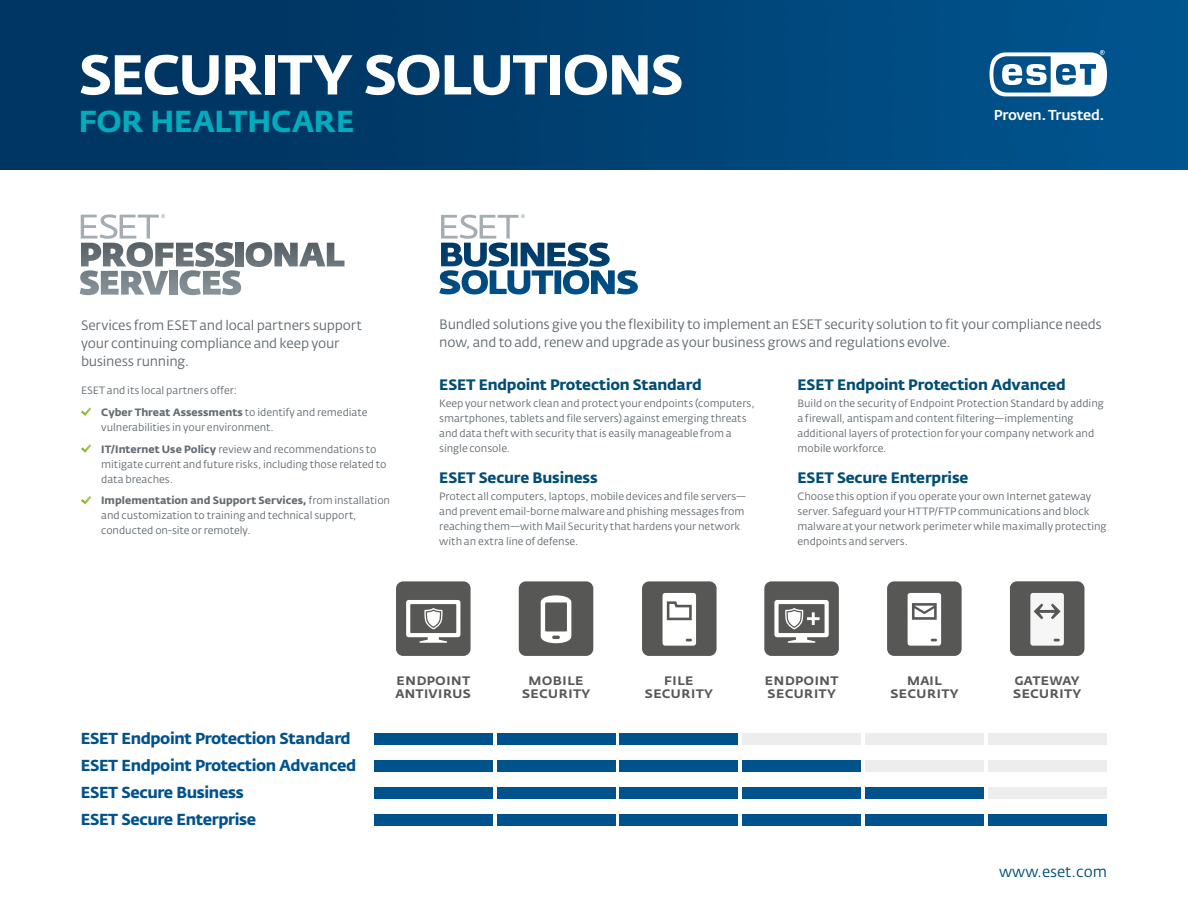
<style>
.page{position:relative;width:1188px;height:918px;background:#fff}
.page>*{position:absolute;margin:0;border:0;box-sizing:border-box;transform-origin:0 0}
.t1{font:700 55.5px "Fedra Sans Alt Pro";letter-spacing:-.03em;color:#fff}
.t2{font:700 30px "Fedra Sans Alt Pro";letter-spacing:-.015em;color:#00acbd}
.t3{font:700 15.75px "Fedra Sans Alt Pro";letter-spacing:-.025em;color:#00528d}
.t4{font:500 15.75px/13.2px "Fedra Sans Alt Pro";color:#575756;text-align:center}
.t5{font:700 15px "Fedra Sans Alt Pro";letter-spacing:-.015em;color:#004d76}
.t6{font:15px "Fedra Sans Alt Pro";color:#004d76}
.t7{font:500 14.25px "Fedra Sans Alt Pro";letter-spacing:-.02em;color:#fff}
.t8{font:13.5px/18px "Fedra Sans Alt Pro";letter-spacing:-.015em;color:#626b71}
.t9{font:10.5px/15px "Fedra Sans Alt Pro";letter-spacing:-.005em;color:#626b71}
.s1{font-weight:700}
</style>
<div class="page">
<img style="left:0;top:0;width:1188px;height:170px">
<svg style="left:990px;top:50px;width:117px;height:46px"></svg>
<div style="left:742px;top:734px;width:119px;height:11px;background:#ededed"></div>
<div style="left:865px;top:734px;width:119px;height:11px;background:#ededed"></div>
<div style="left:988px;top:734px;width:119px;height:11px;background:#ededed"></div>
<div style="left:497px;top:734px;width:118px;height:11px;background:#00528d"></div>
<div style="left:619px;top:734px;width:119px;height:11px;background:#00528d"></div>
<div style="left:374px;top:734px;width:119px;height:11px;background:#00528d"></div>
<div style="left:865px;top:760px;width:119px;height:12px;background:#ededed"></div>
<div style="left:988px;top:760px;width:119px;height:12px;background:#ededed"></div>
<div style="left:497px;top:760px;width:118px;height:12px;background:#00528d"></div>
<div style="left:619px;top:760px;width:119px;height:12px;background:#00528d"></div>
<div style="left:742px;top:760px;width:119px;height:12px;background:#00528d"></div>
<div style="left:374px;top:760px;width:119px;height:12px;background:#00528d"></div>
<div style="left:988px;top:787px;width:119px;height:12px;background:#ededed"></div>
<div style="left:497px;top:787px;width:118px;height:12px;background:#00528d"></div>
<div style="left:619px;top:787px;width:119px;height:12px;background:#00528d"></div>
<div style="left:742px;top:787px;width:119px;height:12px;background:#00528d"></div>
<div style="left:865px;top:787px;width:119px;height:12px;background:#00528d"></div>
<div style="left:374px;top:787px;width:119px;height:12px;background:#00528d"></div>
<div style="left:497px;top:814px;width:118px;height:12px;background:#00528d"></div>
<div style="left:374px;top:814px;width:119px;height:12px;background:#00528d"></div>
<div style="left:619px;top:814px;width:119px;height:12px;background:#00528d"></div>
<div style="left:742px;top:814px;width:119px;height:12px;background:#00528d"></div>
<div style="left:865px;top:814px;width:119px;height:12px;background:#00528d"></div>
<div style="left:988px;top:814px;width:119px;height:12px;background:#00528d"></div>
<div style="left:396px;top:581px;width:75px;height:75px;background:#575756;border-radius:7px"></div>
<svg style="left:406px;top:600px;width:54px;height:43px"></svg>
<div style="left:519px;top:581px;width:74px;height:75px;background:#575756;border-radius:7px"></div>
<svg style="left:541px;top:595px;width:30px;height:48px"></svg>
<div style="left:642px;top:581px;width:75px;height:75px;background:#575756;border-radius:7px"></div>
<div style="left:663px;top:593px;width:33px;height:53px;background:#fff;border-radius:3px"></div>
<svg style="left:667px;top:601px;width:25px;height:40px"></svg>
<div style="left:764px;top:581px;width:75px;height:75px;background:#575756;border-radius:7px"></div>
<svg style="left:774px;top:600px;width:55px;height:43px"></svg>
<div style="left:887px;top:581px;width:75px;height:75px;background:#575756;border-radius:7px"></div>
<div style="left:908px;top:593px;width:33px;height:53px;background:#fff;border-radius:3px"></div>
<svg style="left:912px;top:603px;width:25px;height:38px"></svg>
<svg style="left:1010px;top:581px;width:74px;height:75px"></svg>
<svg style="left:439px;top:214px;width:199px;height:80px"></svg>
<svg style="left:81px;top:407px;width:10px;height:9px"></svg>
<svg style="left:81px;top:444px;width:10px;height:9px"></svg>
<svg style="left:81px;top:496px;width:10px;height:8px"></svg>
<svg style="left:80px;top:214px;width:265px;height:81px"></svg>
<h1 class="t1" style="left:79px;top:40px;width:606px">SECURITY SOLUTIONS</h1>
<h2 class="t2" style="left:79px;top:103px;width:277px">FOR HEALTHCARE</h2>
<h3 class="t7" style="left:994px;top:106px;width:112px">Proven. Trusted.</h3>
<p class="t8" style="left:81px;top:316px;width:283px">Services from ESET and local partners support your continuing compliance and keep your business running.</p>
<p class="t9" style="left:101px;top:380px;width:268px;line-height:21.8px;text-indent:-20px">ESET and its local partners offer:<br><span class="s1">Cyber Threat Assessments</span> to identify and remediate</p>
<p class="t9" style="left:101px;top:416px;width:277px;line-height:21.8px">vulnerabilities in your environment.<br><span class="s1">IT/Internet Use Policy</span> review and recommendations to</p>
<p class="t9" style="left:101px;top:457px;width:287px">mitigate current and future risks, including those related to data breaches.</p>
<p class="t9" style="left:101px;top:493px;width:290px"><span class="s1">Implementation and Support Services,</span> from installation and customization to training and technical support, conducted on-site or remotely.</p>
<p class="t8" style="left:439px;top:316px;width:664px">Bundled solutions give you the flexibility to implement an ESET security solution to fit your compliance needs now, and to add, renew and upgrade as your business grows and regulations evolve.</p>
<h3 class="t5" style="left:439px;top:375px;width:264px">ESET Endpoint Protection Standard</h3>
<p class="t9" style="left:439px;top:396px;width:317px">Keep your network clean and protect your endpoints (computers, smartphones, tablets and file servers) against emerging threats and data theft with security that is easily manageable from a single console.</p>
<h3 class="t5" style="left:439px;top:469px;width:160px">ESET Secure Business</h3>
<p class="t9" style="left:439px;top:489px;width:308px">Protect all computers, laptops, mobile devices and file servers— and prevent email-borne malware and phishing messages from reaching them—with Mail Security that hardens your network with an extra line of defense.</p>
<h3 class="t5" style="left:798px;top:375px;width:270px">ESET Endpoint Protection Advanced</h3>
<p class="t9" style="left:798px;top:396px;width:308px">Build on the security of Endpoint Protection Standard by adding a firewall, antispam and content filtering—implementing additional layers of protection for your company network and mobile workforce.</p>
<h3 class="t5" style="left:798px;top:469px;width:172px">ESET Secure Enterprise</h3>
<p class="t9" style="left:798px;top:489px;width:311px">Choose this option if you operate your own Internet gateway server. Safeguard your HTTP/FTP communications and block malware at your network perimeter while maximally protecting endpoints and servers.</p>
<h3 class="t3" style="left:81px;top:729px;width:271px">ESET Endpoint Protection Standard</h3>
<h3 class="t3" style="left:81px;top:756px;width:277px">ESET Endpoint Protection Advanced</h3>
<h3 class="t3" style="left:81px;top:783px;width:165px">ESET Secure Business</h3>
<h3 class="t3" style="left:81px;top:810px;width:177px">ESET Secure Enterprise</h3>
<h3 class="t4" style="left:395px;top:673px;width:77px;text-align:left">endpoint antivirus</h3>
<h3 class="t4" style="left:765px;top:673px;width:75px;text-align:left">endpoint security</h3>
<h3 class="t4" style="left:890px;top:673px;width:70px">mail security</h3>
<h3 class="t4" style="left:1013px;top:673px;width:70px;text-align:left">gateway security</h3>
<h3 class="t4" style="left:522px;top:673px;width:70px">mobile security</h3>
<h3 class="t4" style="left:644px;top:673px;width:70px">file security</h3>
<h3 class="t6" style="left:999px;top:862px;width:109px">www.eset.com</h3>
</div>
